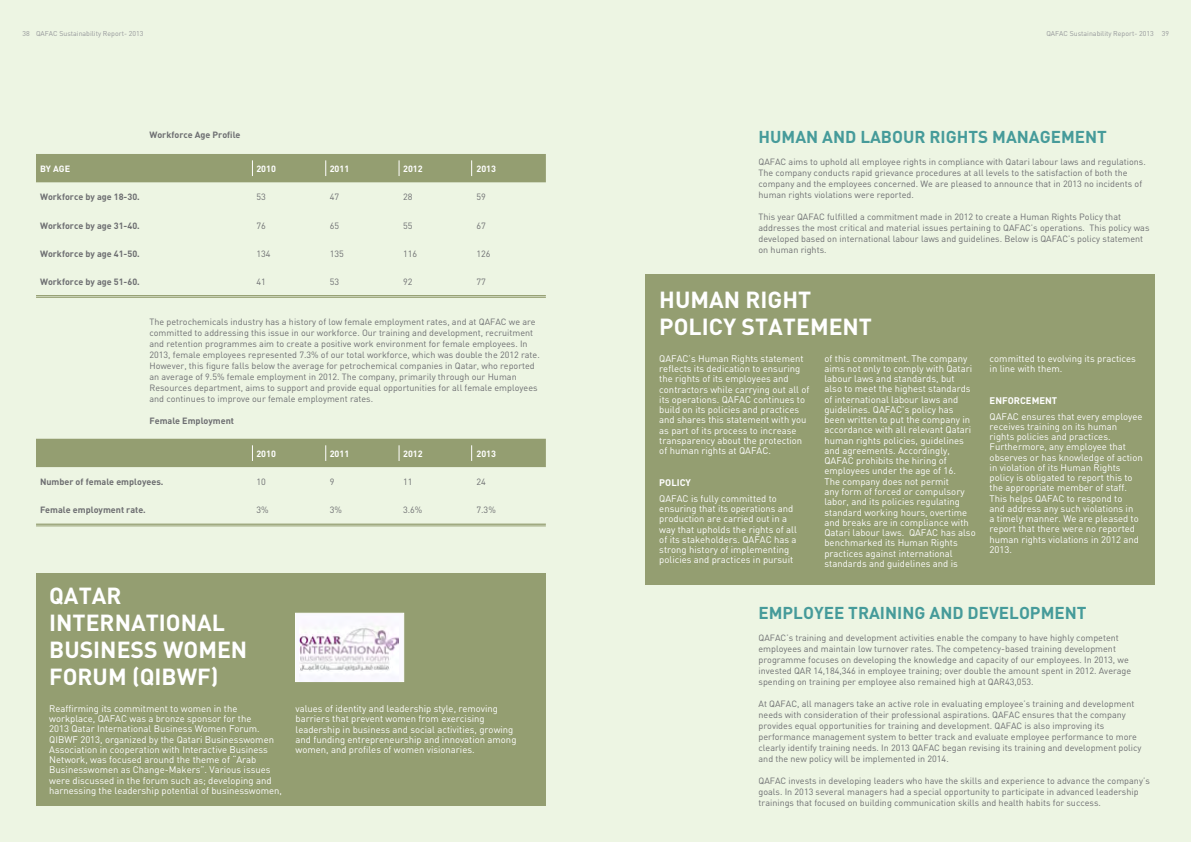
<style>
.page{position:relative;width:1191px;height:842px;background:#edf5e3}
.page>*{position:absolute;margin:0;border:0;box-sizing:border-box;transform-origin:0 0}
.t1{font:700 23px/27px "DIN";color:#fff}
.t2{font:700 17px "DIN";color:#469b9a}
.t3{font:9.5px/10.3px "DIN";color:#fff}
.t4{font:700 9.5px "DIN";color:#fff}
.t5{font:9px/11px "DIN";color:#6d6e71}
.t6{font:700 9px "DIN";color:#6d6e71}
.t7{font:700 9px "DIN";color:#fff}
.t8{font:7px "DIN";color:#95979a}
</style>
<div class="page">
<hr style="left:36px;top:295px;width:510px;height:1px;background:#949e71">
<hr style="left:36px;top:297px;width:510px;height:1px;background:#949e71">
<hr style="left:36px;top:524px;width:510px;height:1px;background:#949e71">
<hr style="left:36px;top:526px;width:510px;height:1px;background:#949e71">
<div style="left:36px;top:439px;width:510px;height:28px;background:#949e71"></div>
<div style="left:36px;top:154px;width:510px;height:28px;background:#949e71"></div>
<div style="left:645px;top:274px;width:510px;height:310px;background:#949e71"></div>
<div style="left:36px;top:573px;width:510px;height:233px;background:#949e71"></div>
<div style="left:295px;top:613px;width:109px;height:69px;background:#faf9fe"></div>
<img style="left:299px;top:626px;width:99px;height:55px">
<p class="t8" style="left:22px;top:29px;width:122px">38 QAFAC Sustainability Report- 2013</p>
<p class="t8" style="left:1046px;top:29px;width:124px">QAFAC Sustainability Report- 2013 39</p>
<p class="t6" style="left:149px;top:129px;width:93px">WORKFORCE AGE PROFILE</p>
<p class="t7" style="left:40px;top:163px;width:20px">BY AGE</p>
<p class="t7" style="left:256px;top:163px;width:21px">2010</p>
<p class="t7" style="left:330px;top:163px;width:21px">2011</p>
<p class="t7" style="left:403px;top:163px;width:21px">2012</p>
<p class="t7" style="left:476px;top:163px;width:21px">2013</p>
<p class="t6" style="left:40px;top:191px;width:101px">WORKFORCE BY AGE 18-30.</p>
<p class="t5" style="left:256px;top:191px;width:11px">53</p>
<p class="t5" style="left:330px;top:191px;width:11px">47</p>
<p class="t5" style="left:403px;top:191px;width:11px">28</p>
<p class="t5" style="left:476px;top:191px;width:11px">59</p>
<p class="t6" style="left:40px;top:219px;width:101px">WORKFORCE BY AGE 31-40.</p>
<p class="t5" style="left:256px;top:220px;width:11px">76</p>
<p class="t5" style="left:330px;top:220px;width:11px">65</p>
<p class="t5" style="left:403px;top:220px;width:11px">55</p>
<p class="t5" style="left:476px;top:220px;width:11px">67</p>
<p class="t6" style="left:40px;top:248px;width:101px">WORKFORCE BY AGE 41-50.</p>
<p class="t5" style="left:256px;top:248px;width:16px">134</p>
<p class="t5" style="left:330px;top:248px;width:16px">135</p>
<p class="t5" style="left:403px;top:248px;width:16px">116</p>
<p class="t5" style="left:476px;top:248px;width:16px">126</p>
<p class="t6" style="left:40px;top:276px;width:101px">WORKFORCE BY AGE 51-60.</p>
<p class="t5" style="left:256px;top:276px;width:11px">41</p>
<p class="t5" style="left:330px;top:276px;width:11px">53</p>
<p class="t5" style="left:403px;top:276px;width:11px">92</p>
<p class="t5" style="left:476px;top:276px;width:11px">77</p>
<p class="t5" style="left:149px;top:316px;width:392px">The petrochemicals industry has a history of low female employment rates, and at QAFAC we are committed to addressing this issue in our workforce. Our training and development, recruitment and retention programmes aim to create a positive work environment for female employees. In 2013, female employees represented 7.3% of our total workforce, which was double the 2012 rate.<br>However, this figure falls below the average for petrochemical companies in Qatar, who reported an average of 9.5% female employment in 2012. The company, primarily through our Human Resources department, aims to support and provide equal opportunities for all female employees and continues to improve our female employment rates.</p>
<p class="t6" style="left:149px;top:415px;width:86px">FEMALE EMPLOYMENT</p>
<p class="t7" style="left:256px;top:447px;width:21px">2010</p>
<p class="t7" style="left:330px;top:447px;width:21px">2011</p>
<p class="t7" style="left:403px;top:447px;width:21px">2012</p>
<p class="t7" style="left:476px;top:447px;width:21px">2013</p>
<p class="t6" style="left:40px;top:476px;width:125px">NUMBER OF FEMALE EMPLOYEES.</p>
<p class="t5" style="left:256px;top:476px;width:11px">10</p>
<p class="t5" style="left:330px;top:476px;width:6px">9</p>
<p class="t5" style="left:403px;top:476px;width:11px">11</p>
<p class="t5" style="left:476px;top:476px;width:11px">24</p>
<p class="t6" style="left:40px;top:504px;width:107px">FEMALE EMPLOYMENT RATE.</p>
<p class="t5" style="left:256px;top:504px;width:14px">3%</p>
<p class="t5" style="left:330px;top:504px;width:14px">3%</p>
<p class="t5" style="left:403px;top:504px;width:21px">3.6%</p>
<p class="t5" style="left:476px;top:504px;width:21px">7.3%</p>
<h1 class="t1" style="left:49px;top:581px;width:30px">QATAR<br>INTERNATIONAL<br>BUSINESS</h1>
<h1 class="t1" style="left:163px;top:635px;width:37px">WOMEN</h1>
<h1 class="t1" style="left:49px;top:662px;width:30px">FORUM</h1>
<h1 class="t1" style="left:132px;top:662px;width:88px">(QIBWF)</h1>
<p class="t3" style="left:49px;top:703px;width:234px">Reaffirming its commitment to women in the workplace, QAFAC was a bronze sponsor for the<br>2013 Qatar International Business Women Forum.<br>QIBWF 2013, organized by the Qatari Businesswomen Association in cooperation with Interactive Business Network, was focused around the theme of “Arab Businesswomen as Change-Makers”. Various issues were discussed in the forum such as; developing and harnessing the leadership potential of businesswomen,</p>
<p class="t3" style="left:295px;top:703px;width:222px">values of identity and leadership style, removing barriers that prevent women from exercising leadership in business and social activities, growing and funding entrepreneurship and innovation among women, and profiles of women visionaries.</p>
<h2 class="t2" style="left:758px;top:125px;width:25px">HUMAN</h2>
<h2 class="t2" style="left:822px;top:125px;width:13px">AND</h2>
<h2 class="t2" style="left:860px;top:125px;width:22px">LABOUR</h2>
<h2 class="t2" style="left:929px;top:125px;width:22px">RIGHTS</h2>
<h2 class="t2" style="left:992px;top:125px;width:27px">MANAGEMEN</h2>
<h2 class="t2" style="left:1097px;top:125px;width:11px">T</h2>
<p class="t5" style="left:758px;top:156px;width:389px">QAFAC aims to uphold all employee rights in compliance with Qatari labour laws and regulations.<br>The company conducts rapid grievance procedures at all levels to the satisfaction of both the company and the employees concerned. We are pleased to announce that in 2013 no incidents of human rights violations were reported.</p>
<p class="t5" style="left:758px;top:211px;width:392px">This year QAFAC fulfilled a commitment made in 2012 to create a Human Rights Policy that addresses the most critical and material issues pertaining to QAFAC’s operations. This policy was developed based on international labour laws and guidelines. Below is QAFAC’s policy statement on human rights.</p>
<h1 class="t1" style="left:659px;top:285px;width:33px">HUMAN</h1>
<h1 class="t1" style="left:745px;top:285px;width:29px">RIGHT</h1>
<h1 class="t1" style="left:659px;top:312px;width:28px">POLIC</h1>
<h1 class="t1" style="left:723px;top:312px;width:48px">Y STATEMENT</h1>
<p class="t3" style="left:659px;top:353px;width:152px">QAFAC’s Human Rights statement reflects its dedication to ensuring the rights of its employees and contractors while carrying out all of its operations. QAFAC continues to build on its policies and practices and shares this statement with you as part of its process to increase transparency about the protection of human rights at QAFAC.</p>
<p class="t4" style="left:659px;top:476px;width:12px">POLIC</p>
<p class="t4" style="left:685px;top:476px;width:7px">Y</p>
<p class="t3" style="left:659px;top:493px;width:139px">QAFAC is fully committed to ensuring that its operations and production are carried out in a way that upholds the rights of all of its stakeholders. QAFAC has a strong history of implementing policies and practices in pursuit</p>
<p class="t3" style="left:824px;top:353px;width:153px">of this commitment. The company aims not only to comply with Qatari labour laws and standards, but<br>also to meet the highest standards of international labour laws and guidelines. QAFAC’s policy has been written to put the company in accordance with all relevant Qatari human rights policies, guidelines and agreements. Accordingly,<br>QAFAC prohibits the hiring of employees under the age of 16.<br>The company does not permit<br>any form of forced or compulsory labor, and its policies regulating standard working hours, overtime and breaks are in compliance with<br>Qatari labour laws. QAFAC has also benchmarked its Human Rights practices against international standards and guidelines and is</p>
<p class="t3" style="left:989px;top:353px;width:148px">committed to evolving its practices in line with them.</p>
<p class="t4" style="left:989px;top:394px;width:13px">ENFORCEMENT</p>
<p class="t3" style="left:989px;top:411px;width:155px">QAFAC ensures that every employee receives training on its human rights policies and practices.<br>Furthermore, any employee that observes or has knowledge of action in violation of its Human Rights policy is obligated to report this to the appropriate member of staff.<br>This helps QAFAC to respond to<br>and address any such violations in<br>a timely manner. We are pleased to report that there were no reported human rights violations in 2012 and<br>2013.</p>
<h2 class="t2" style="left:758px;top:602px;width:22px">EMPLO</h2>
<h2 class="t2" style="left:814px;top:602px;width:55px">YEE TRAINING</h2>
<h2 class="t2" style="left:929px;top:602px;width:13px">AND</h2>
<h2 class="t2" style="left:967px;top:602px;width:23px">DEVELOPMENT</h2>
<p class="t5" style="left:758px;top:632px;width:374px">QAFAC’s training and development activities enable the company to have highly competent employees and maintain low turnover rates. The competency-based training development programme focuses on developing the knowledge and capacity of our employees. In 2013, we invested QAR 14,184,346 in employee training; over double the amount spent in 2012. Average spending on training per employee also remained high at QAR43,053.</p>
<p class="t5" style="left:758px;top:698px;width:384px">At QAFAC, all managers take an active role in evaluating employee’s training and development needs with consideration of their professional aspirations. QAFAC ensures that the company provides equal opportunities for training and development. QAFAC is also improving its performance management system to better track and evaluate employee performance to more clearly identify training needs. In 2013 QAFAC began revising its training and development policy and the new policy will be implemented in 2014.</p>
<p class="t5" style="left:758px;top:775px;width:393px">QAFAC invests in developing leaders who have the skills and experience to advance the company’s goals. In 2013 several managers had a special opportunity to participate in advanced leadership trainings that focused on building communication skills and health habits for success.</p>
</div>
